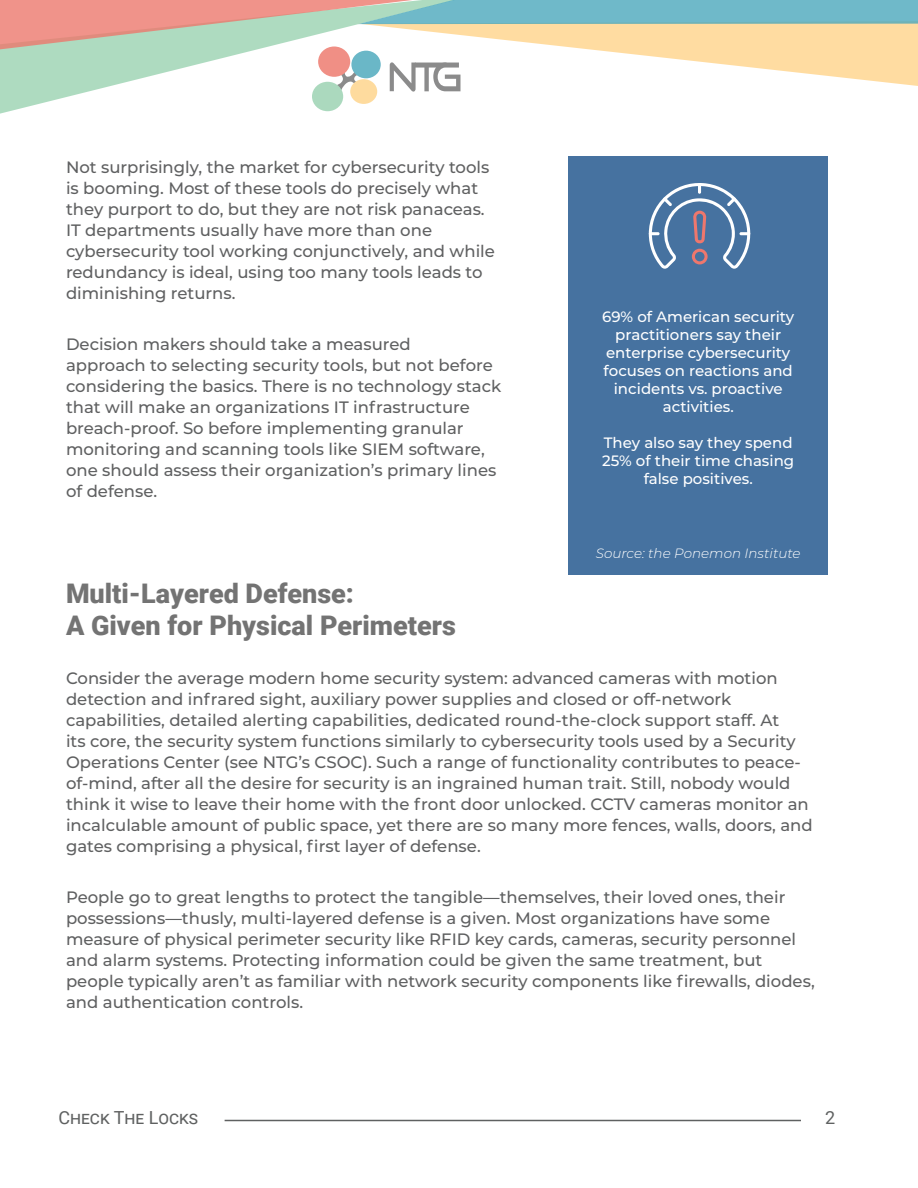
<style>
.page{position:relative;width:918px;height:1188px;background:#fff}
.page>*{position:absolute;margin:0;border:0;box-sizing:border-box;transform-origin:0 0}
.t1{font:900 27px/32.4px "Roboto";color:#737373}
.t2{font:18px "Roboto";color:#5f6161}
.t3{font:500 16.5px/21px "Montserrat";color:#5f6061}
.t4{font:500 15px/18px "Montserrat";color:#fff;text-align:center}
.t5{font:italic 300 13.5px "Montserrat";color:#fff}
</style>
<div class="page">
<hr style="left:225px;top:1120px;width:576px;height:1px;background:#5f6161">
<svg style="left:0;top:98px;width:375px;height:16px"></svg>
<svg style="left:0;top:0;width:918px;height:98px"></svg>
<div style="left:318px;top:46px;width:32px;height:31px;background:#f08f85;border-radius:50%"></div>
<div style="left:350px;top:79px;width:27px;height:25px;background:#fedb9e;border-radius:50%"></div>
<div style="left:312px;top:82px;width:31px;height:29px;background:#abd9be;border-radius:50%"></div>
<div style="left:351px;top:51px;width:30px;height:27px;background:#6ab7c7;border-radius:50%"></div>
<div style="left:569px;top:156px;width:259px;height:418px;background:#4672a0"></div>
<svg style="left:649px;top:183px;width:102px;height:86px"></svg>
<p class="t3" style="left:66px;top:158px;width:431px">Not surprisingly, the market for cybersecurity tools is booming. Most of these tools do precisely what they purport to do, but they are not risk panaceas.<br>IT departments usually have more than one cybersecurity tool working conjunctively, and while redundancy is ideal, using too many tools leads to diminishing returns.</p>
<p class="t3" style="left:66px;top:335px;width:437px">Decision makers should take a measured<br>approach to selecting security tools, but not before considering the basics. There is no technology stack that will make an organizations IT infrastructure breach-proof. So before implementing granular monitoring and scanning tools like SIEM software, one should assess their organization’s primary lines of defense.</p>
<h1 class="t1" style="left:66px;top:579px;width:391px">Multi-Layered Defense:<br>A Given for Physical Perimeters</h1>
<p class="t4" style="left:602px;top:309px;width:194px">69% of American security practitioners say their enterprise cybersecurity focuses on reactions and incidents vs. proactive activities.</p>
<p class="t4" style="left:602px;top:435px;width:194px">They also say they spend<br>25% of their time chasing false positives.</p>
<p class="t5" style="left:596px;top:547px;width:206px">Source: the Ponemon Institute</p>
<p class="t3" style="left:66px;top:669px;width:748px">Consider the average modern home security system: advanced cameras with motion detection and infrared sight, auxiliary power supplies and closed or off-network capabilities, detailed alerting capabilities, dedicated round-the-clock support staff. At<br>its core, the security system functions similarly to cybersecurity tools used by a Security Operations Center (see NTG’s CSOC). Such a range of functionality contributes to peace&shy;of-mind, after all the desire for security is an ingrained human trait. Still, nobody would think it wise to leave their home with the front door unlocked. CCTV cameras monitor an incalculable amount of public space, yet there are so many more fences, walls, doors, and gates comprising a physical, first layer of defense.</p>
<p class="t3" style="left:66px;top:888px;width:750px">People go to great lengths to protect the tangible—themselves, their loved ones, their possessions—thusly, multi-layered defense is a given. Most organizations have some measure of physical perimeter security like RFID key cards, cameras, security personnel and alarm systems. Protecting information could be given the same treatment, but people typically aren’t as familiar with network security components like firewalls, diodes, and authentication controls.</p>
<p class="t2" style="left:58px;top:1105px;width:141px">Check The Locks</p>
<p class="t2" style="left:825px;top:1107px;width:12px">2</p>
</div>
